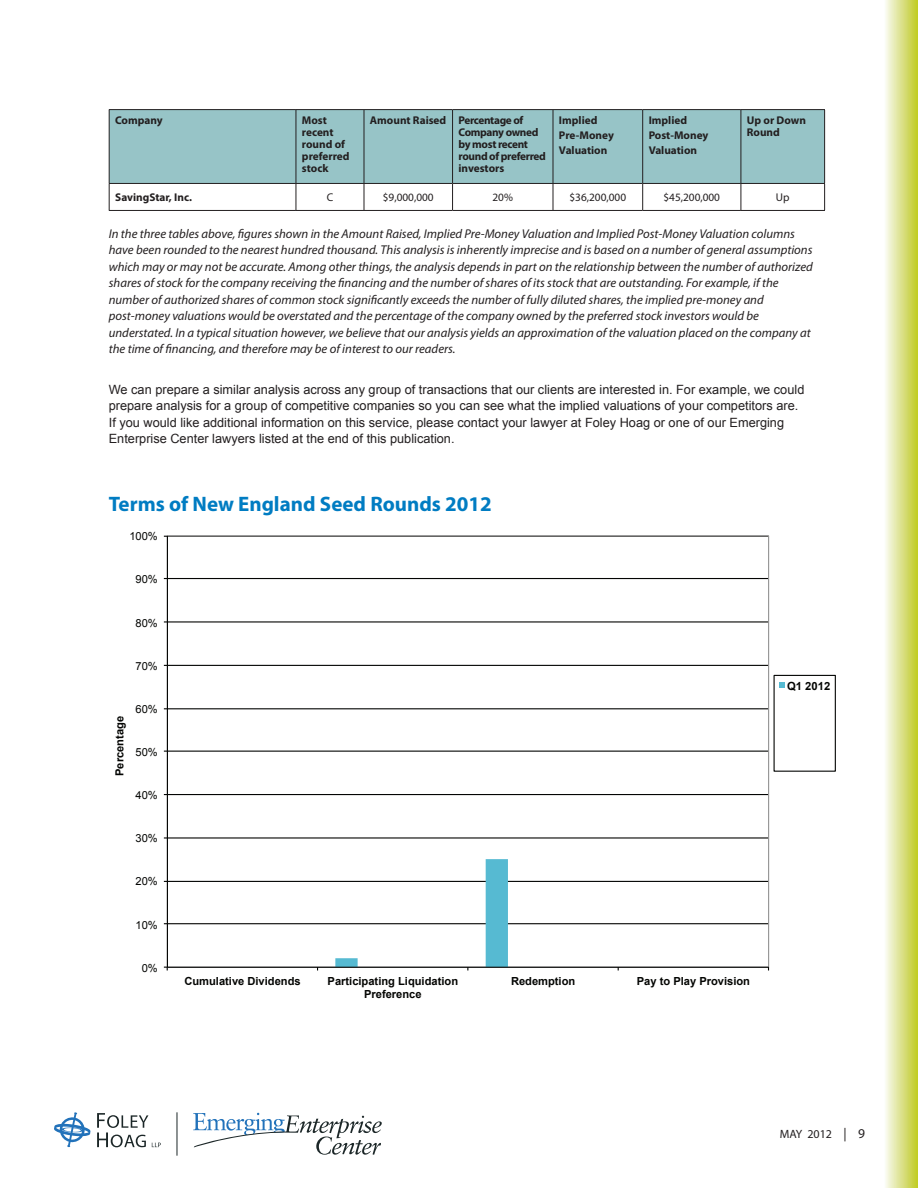
<style>
.page{position:relative;width:918px;height:1188px;background:#fff}
.page>*{position:absolute;margin:0;border:0;box-sizing:border-box;transform-origin:0 0}
.t1{font:700 21px "Myriad Pro";color:#007cc2}
.t2{font:italic 12.75px/16.5px "Myriad Pro";color:#231f20}
.t3{font:12.75px/16.5px "Arial";color:#231f20}
.t4{font:12px "Myriad Pro";color:#231f20}
.t5{font:700 11.25px/12px "Myriad Pro";color:#231f20}
.t6{font:700 11.25px/12px "Myriad Pro";letter-spacing:-.03em;color:#231f20}
.t7{font:11.25px "Myriad Pro";color:#231f20}
.t8{font:700 11.25px "Arial";color:#040503}
.t9{font:700 11.1px/13.4px "Arial";color:#040503;text-align:center}
.t10{font:11.1px "Arial";color:#040503}
.s1{font-size:13.5px}
</style>
<div class="page">
<div style="left:884px;top:1px;width:34px;height:1186px;background:linear-gradient(to right,#fafbf8,#c0cb2a)"></div>
<svg style="left:193px;top:1113px;width:189px;height:42px"></svg>
<hr style="left:177px;top:1112px;width:1px;height:44px;background:#1c2728">
<svg style="left:54px;top:1112px;width:37px;height:35px"></svg>
<svg style="left:97px;top:1113px;width:64px;height:34px"></svg>
<hr style="left:167px;top:923px;width:602px;height:1px;background:#040503">
<hr style="left:167px;top:881px;width:602px;height:1px;background:#040503">
<hr style="left:167px;top:837px;width:602px;height:2px;background:#040503">
<hr style="left:167px;top:794px;width:602px;height:1px;background:#040503">
<hr style="left:167px;top:751px;width:602px;height:1px;background:#040503">
<hr style="left:167px;top:708px;width:602px;height:1px;background:#040503">
<hr style="left:167px;top:665px;width:602px;height:1px;background:#040503">
<hr style="left:167px;top:621px;width:602px;height:2px;background:#040503">
<hr style="left:167px;top:578px;width:602px;height:1px;background:#040503">
<hr style="left:167px;top:536px;width:1px;height:431px;background:#040503">
<hr style="left:167px;top:967px;width:602px;height:1px;background:#040503">
<svg style="left:335px;top:859px;width:173px;height:111px"></svg>
<div style="left:774px;top:675px;width:62px;height:97px;border:1px solid #040503"></div>
<svg style="left:779px;top:682px;width:6px;height:6px"></svg>
<div style="left:110px;top:110px;width:714px;height:73px;background:#97c4c7"></div>
<hr style="left:109px;top:109px;width:187px;height:1px;background:#231f20">
<hr style="left:109px;top:110px;width:1px;height:73px;background:#231f20">
<hr style="left:296px;top:109px;width:68px;height:1px;background:#231f20">
<hr style="left:296px;top:110px;width:1px;height:73px;background:#231f20">
<hr style="left:364px;top:109px;width:89px;height:1px;background:#231f20">
<hr style="left:364px;top:110px;width:1px;height:73px;background:#231f20">
<hr style="left:453px;top:109px;width:100px;height:1px;background:#231f20">
<hr style="left:452px;top:110px;width:1px;height:73px;background:#231f20">
<hr style="left:553px;top:109px;width:90px;height:1px;background:#231f20">
<hr style="left:553px;top:110px;width:1px;height:73px;background:#231f20">
<hr style="left:643px;top:109px;width:98px;height:1px;background:#231f20">
<hr style="left:642px;top:110px;width:1px;height:73px;background:#231f20">
<hr style="left:741px;top:109px;width:84px;height:1px;background:#231f20">
<hr style="left:741px;top:110px;width:1px;height:73px;background:#231f20">
<hr style="left:824px;top:110px;width:1px;height:73px;background:#231f20">
<hr style="left:109px;top:183px;width:187px;height:1px;background:#231f20">
<svg style="left:109px;top:184px;width:1px;height:26px"></svg>
<hr style="left:296px;top:183px;width:68px;height:1px;background:#231f20">
<svg style="left:296px;top:184px;width:1px;height:26px"></svg>
<hr style="left:364px;top:183px;width:89px;height:1px;background:#231f20">
<svg style="left:364px;top:184px;width:1px;height:26px"></svg>
<hr style="left:453px;top:183px;width:100px;height:1px;background:#231f20">
<svg style="left:452px;top:184px;width:1px;height:26px"></svg>
<hr style="left:553px;top:183px;width:90px;height:1px;background:#231f20">
<svg style="left:553px;top:184px;width:1px;height:26px"></svg>
<hr style="left:643px;top:183px;width:98px;height:1px;background:#231f20">
<svg style="left:642px;top:184px;width:1px;height:26px"></svg>
<hr style="left:741px;top:183px;width:84px;height:1px;background:#231f20">
<svg style="left:741px;top:184px;width:1px;height:26px"></svg>
<svg style="left:824px;top:184px;width:1px;height:26px"></svg>
<hr style="left:109px;top:210px;width:187px;height:1px;background:#231f20">
<hr style="left:296px;top:210px;width:68px;height:1px;background:#231f20">
<hr style="left:364px;top:210px;width:89px;height:1px;background:#231f20">
<hr style="left:453px;top:210px;width:100px;height:1px;background:#231f20">
<hr style="left:553px;top:210px;width:90px;height:1px;background:#231f20">
<hr style="left:643px;top:210px;width:98px;height:1px;background:#231f20">
<hr style="left:741px;top:210px;width:84px;height:1px;background:#231f20">
<p class="t5" style="left:115px;top:114px;width:49px">Company</p>
<p class="t5" style="left:302px;top:114px;width:49px">Most recent round of preferred stock</p>
<p class="t6" style="left:459px;top:114px;width:89px;text-indent:-89px">Amount Raised Percentage of<br>Company owned by most recent round of preferred investors</p>
<p class="t5" style="left:559px;top:112px;width:56px;line-height:15px">Implied<br>Pre-Money<br>Valuation</p>
<p class="t5" style="left:649px;top:112px;width:61px;line-height:15px">Implied<br>Post-Money<br>Valuation</p>
<p class="t5" style="left:747px;top:114px;width:61px">Up or Down<br>Round</p>
<p class="t5" style="left:115px;top:191px;width:78px">SavingStar, Inc.</p>
<p class="t7" style="left:327px;top:190px;width:8px">C</p>
<p class="t7" style="left:383px;top:190px;width:52px">$9,000,000</p>
<p class="t7" style="left:493px;top:190px;width:22px">20%</p>
<p class="t7" style="left:570px;top:190px;width:58px">$36,200,000</p>
<p class="t7" style="left:664px;top:190px;width:58px">$45,200,000</p>
<p class="t7" style="left:776px;top:190px;width:15px">Up</p>
<p class="t2" style="left:109px;top:225px;width:706px">In the three tables above, figures shown in the Amount Raised, Implied Pre-Money Valuation and Implied Post-Money Valuation columns have been rounded to the nearest hundred thousand. This analysis is inherently imprecise and is based on a number of general assumptions which may or may not be accurate. Among other things, the analysis depends in part on the relationship between the number of authorized shares of stock for the company receiving the financing and the number of shares of its stock that are outstanding. For example, if the number of authorized shares of common stock significantly exceeds the number of fully diluted shares, the implied pre-money and post-money valuations would be overstated and the percentage of the company owned by the preferred stock investors would be understated. In a typical situation however, we believe that our analysis yields an approximation of the valuation placed on the company at the time of financing, and therefore may be of interest to our readers.</p>
<p class="t3" style="left:109px;top:381px;width:697px">We can prepare a similar analysis across any group of transactions that our clients are interested in. For example, we could prepare analysis for a group of competitive companies so you can see what the implied valuations of your competitors are.<br>If you would like additional information on this service, please contact your lawyer at Foley Hoag or one of our Emerging Enterprise Center lawyers listed at the end of this publication.</p>
<h1 class="t1" style="left:109px;top:490px;width:385px">Terms of New England Seed Rounds 2012</h1>
<p class="t10" style="left:129px;top:529px;width:30px">100%</p>
<p class="t10" style="left:136px;top:572px;width:24px">90%</p>
<p class="t10" style="left:136px;top:615px;width:24px">80%</p>
<p class="t10" style="left:136px;top:659px;width:24px">70%</p>
<p class="t9" style="left:113px;top:776px;width:62px;rotate:-90deg">Percentage</p>
<p class="t10" style="left:136px;top:702px;width:24px">60%</p>
<p class="t10" style="left:136px;top:745px;width:24px">50%</p>
<p class="t10" style="left:136px;top:788px;width:24px">40%</p>
<p class="t10" style="left:136px;top:831px;width:24px">30%</p>
<p class="t10" style="left:136px;top:874px;width:24px">20%</p>
<p class="t10" style="left:136px;top:917px;width:24px">10%</p>
<p class="t10" style="left:142px;top:961px;width:18px">0%</p>
<p class="t9" style="left:184px;top:975px;width:118px">Cumulative Dividends</p>
<p class="t9" style="left:328px;top:975px;width:132px">Participating Liquidation<br>Preference</p>
<p class="t9" style="left:511px;top:975px;width:66px">Redemption</p>
<p class="t9" style="left:637px;top:975px;width:115px">Pay to Play Provision</p>
<p class="t8" style="left:787px;top:679px;width:45px">Q1 2012</p>
<p class="t4" style="left:780px;top:1127px;width:87px">MAY 2012 <span class="s1">| 9</span></p>
</div>
